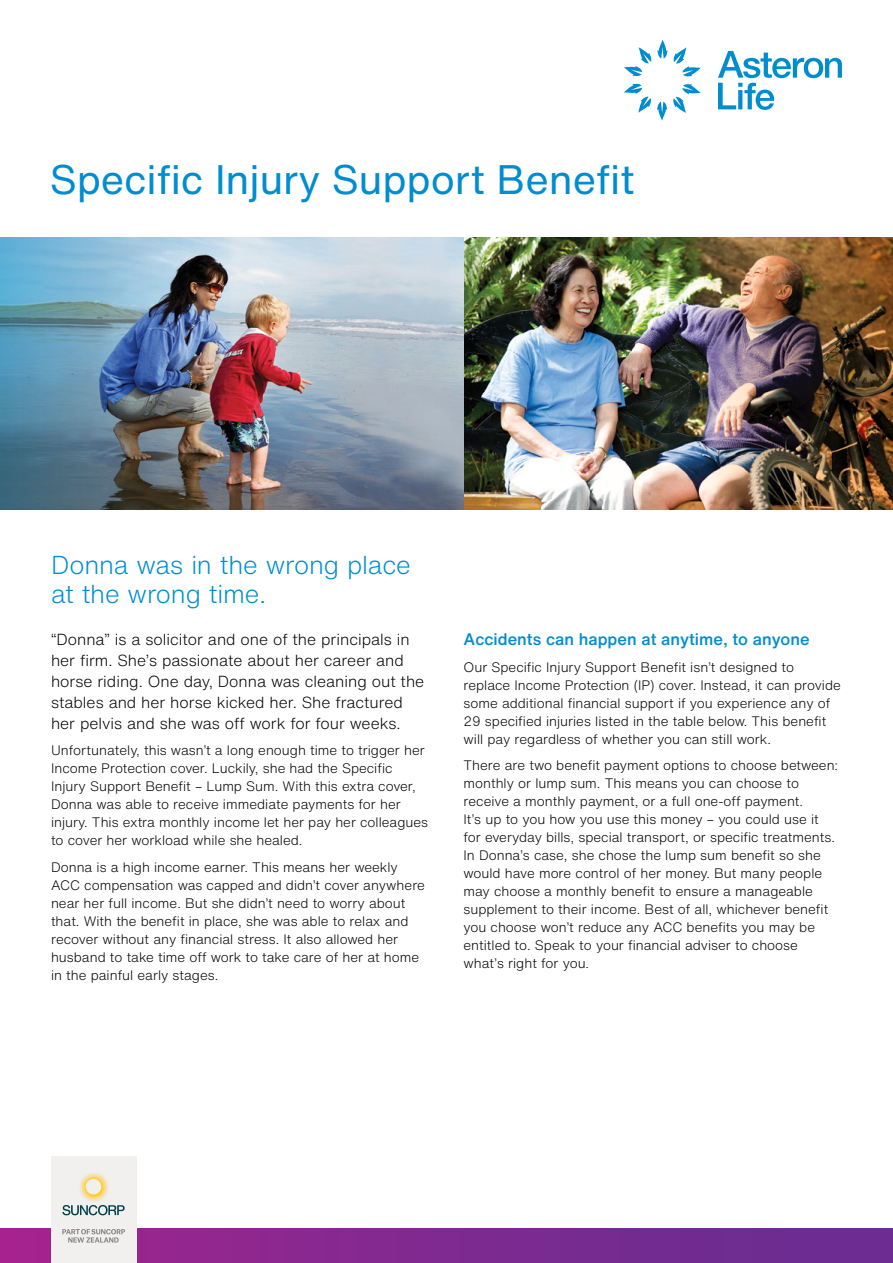
<style>
.page{position:relative;width:893px;height:1263px;background:#fff}
.page>*{position:absolute;margin:0;border:0;box-sizing:border-box;transform-origin:0 0}
.t1{font:40.5px "Helvetica Now Text";letter-spacing:-.005em;color:#008dd0}
.t2{font:300 25.5px/28.5px "Helvetica Now Text";letter-spacing:-.005em;color:#008dd0}
.t3{font:500 16.5px "Helvetica Now Text";color:#008dd0}
.t4{font:300 15.75px/21px "Helvetica Now Text";color:#000}
.t5{font:300 13.5px/18px "Helvetica Now Text";color:#000}
</style>
<div class="page">
<div style="left:0;top:1229px;width:893px;height:34px;background:linear-gradient(to right,#a0268f,#642d91)"></div>
<svg style="left:624px;top:40px;width:218px;height:81px"></svg>
<div style="left:51px;top:1157px;width:85px;height:106px;background:#f1f0ee"></div>
<svg style="left:62px;top:1229px;width:63px;height:13px"></svg>
<svg style="left:62px;top:1205px;width:63px;height:10px"></svg>
<img style="left:232px;top:237px;width:341px;height:272px">
<img style="left:573px;top:237px;width:320px;height:272px">
<img style="left:0;top:237px;width:232px;height:272px">
<h1 class="t1" style="left:50px;top:149px;width:586px">Specific Injury Support Benefit</h1>
<h2 class="t2" style="left:51px;top:550px;width:361px">Donna was in the wrong place at the wrong time.</h2>
<p class="t4" style="left:51px;top:628px;width:375px">“Donna” is a solicitor and one of the principals in her firm. She’s passionate about her career and horse riding. One day, Donna was cleaning out the stables and her horse kicked her. She fractured her pelvis and she was off work for four weeks.</p>
<p class="t5" style="left:51px;top:741px;width:379px">Unfortunately, this wasn’t a long enough time to trigger her Income Protection cover. Luckily, she had the Specific Injury Support Benefit – Lump Sum. With this extra cover, Donna was able to receive immediate payments for her injury. This extra monthly income let her pay her colleagues to cover her workload while she healed.</p>
<p class="t5" style="left:51px;top:857px;width:376px">Donna is a high income earner. This means her weekly ACC compensation was capped and didn’t cover anywhere near her full income. But she didn’t need to worry about that. With the benefit in place, she was able to relax and recover without any financial stress. It also allowed her husband to take time off work to take care of her at home in the painful early stages.</p>
<p class="t3" style="left:463px;top:627px;width:348px">Accidents can happen at anytime, to anyone</p>
<p class="t5" style="left:463px;top:657px;width:379px">Our Specific Injury Support Benefit isn’t designed to replace Income Protection (IP) cover. Instead, it can provide some additional financial support if you experience any of 29 specified injuries listed in the table below. This benefit will pay regardless of whether you can still work.</p>
<p class="t5" style="left:463px;top:756px;width:376px">There are two benefit payment options to choose between: monthly or lump sum. This means you can choose to receive a monthly payment, or a full one-off payment.<br>It’s up to you how you use this money – you could use it for everyday bills, special transport, or specific treatments.<br>In Donna’s case, she chose the lump sum benefit so she would have more control of her money. But many people may choose a monthly benefit to ensure a manageable supplement to their income. Best of all, whichever benefit you choose won’t reduce any ACC benefits you may be entitled to. Speak to your financial adviser to choose what’s right for you.</p>
</div>
